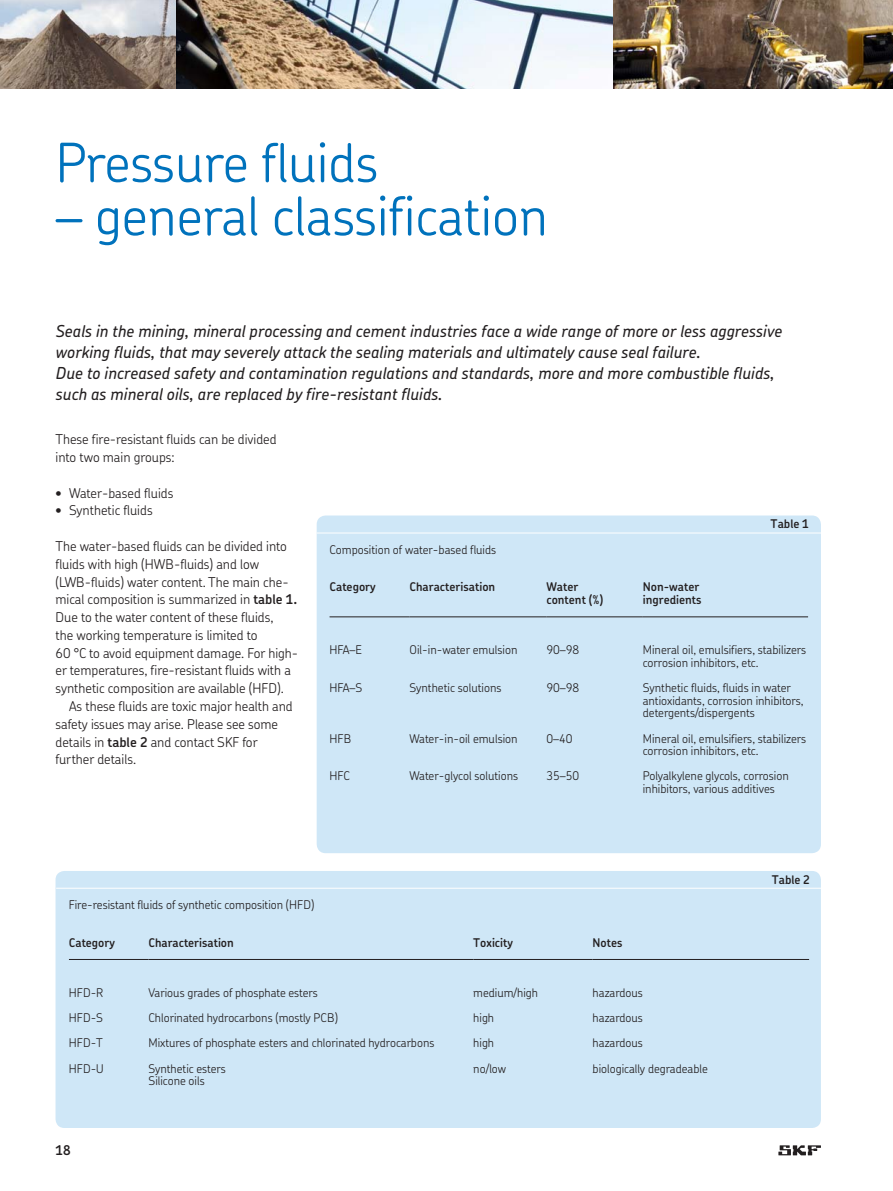
<style>
.page{position:relative;width:893px;height:1191px;background:#fff}
.page>*{position:absolute;margin:0;border:0;box-sizing:border-box;transform-origin:0 0}
.t1{font:300 54px "SKF Chevin";color:#0072bc}
.t2{font:italic 500 16.5px/21px "SKF Chevin";color:#231f20}
.t3{font:300 13.5px/17.9px "SKF Chevin";color:#231f20}
.t4{font:600 13.5px "SKF Chevin";color:#231f20}
.t5{font:300 12px/12.6px "SKF Chevin";color:#231f20}
.t6{font:600 12px/12.6px "SKF Chevin";color:#231f20}
.s1{font-weight:600}
</style>
<div class="page">
<div style="left:55px;top:871px;width:765px;height:257px;background:#cfe7f7;border-radius:9px"></div>
<hr style="left:56px;top:888px;width:765px;height:1px;background:#fff">
<hr style="left:69px;top:959px;width:79px;height:1px;background:#231f20">
<hr style="left:148px;top:959px;width:325px;height:1px;background:#231f20">
<hr style="left:473px;top:959px;width:119px;height:1px;background:#231f20">
<hr style="left:592px;top:959px;width:217px;height:1px;background:#231f20">
<div style="left:317px;top:516px;width:504px;height:337px;background:#cfe7f7;border-radius:9px"></div>
<hr style="left:317px;top:533px;width:504px;height:1px;background:#fff">
<hr style="left:329px;top:617px;width:80px;height:1px;background:#231f20">
<hr style="left:409px;top:617px;width:137px;height:1px;background:#231f20">
<hr style="left:546px;top:617px;width:96px;height:1px;background:#231f20">
<hr style="left:642px;top:617px;width:166px;height:1px;background:#231f20">
<img style="left:0;top:0;width:176px;height:89px">
<img style="left:612px;top:0;width:280px;height:89px">
<img style="left:176px;top:0;width:436px;height:89px">
<svg style="left:778px;top:1145px;width:43px;height:10px"></svg>
<h1 class="t1" style="left:56px;top:128px;width:324px">Pressure fluids</h1>
<h1 class="t1" style="left:56px;top:181px;width:494px">– general classification</h1>
<p class="t2" style="left:56px;top:320px;width:728px">Seals in the mining, mineral processing and cement industries face a wide range of more or less aggressive working fluids, that may severely attack the sealing materials and ultimately cause seal failure.<br>Due to increased safety and contamination regulations and standards, more and more combustible fluids, such as mineral oils, are replaced by fire-resistant fluids.</p>
<p class="t3" style="left:56px;top:430px;width:223px">These fire-resistant fluids can be divided into two main groups:</p>
<p class="t3" style="left:56px;top:484px;width:119px">• Water-based fluids</p>
<p class="t3" style="left:56px;top:501px;width:99px">• Synthetic fluids</p>
<p class="t3" style="left:56px;top:537px;width:244px">The water-based fluids can be divided into fluids with high (HWB-fluids) and low (LWB-fluids) water content. The main che&shy;mical composition is summarized in <span class="s1">table 1.<br></span>Due to the water content of these fluids,<br>the working temperature is limited to<br>60 °C to avoid equipment damage. For high&shy;er temperatures, fire-resistant fluids with a synthetic composition are available (HFD).</p>
<p class="t3" style="left:56px;top:697px;width:239px;text-indent:14px">As these fluids are toxic major health and safety issues may arise. Please see some details in <span class="s1">table 2</span> and contact SKF for further details.</p>
<p class="t6" style="left:770px;top:517px;width:40px">Table 1</p>
<p class="t5" style="left:329px;top:543px;width:168px">Composition of water-based fluids</p>
<p class="t6" style="left:329px;top:580px;width:48px">Category</p>
<p class="t6" style="left:409px;top:580px;width:87px">Characterisation</p>
<p class="t6" style="left:546px;top:580px;width:58px">Water content (%)</p>
<p class="t6" style="left:642px;top:580px;width:60px">Non-water ingredients</p>
<p class="t5" style="left:329px;top:643px;width:34px">HFA–E</p>
<p class="t5" style="left:409px;top:643px;width:109px">Oil-in-water emulsion</p>
<p class="t5" style="left:546px;top:643px;width:34px">90–98</p>
<p class="t5" style="left:642px;top:643px;width:165px">Mineral oil, emulsifiers, stabilizers corrosion inhibitors, etc.</p>
<p class="t5" style="left:329px;top:681px;width:34px">HFA–S</p>
<p class="t5" style="left:409px;top:681px;width:94px">Synthetic solutions</p>
<p class="t5" style="left:546px;top:681px;width:34px">90–98</p>
<p class="t5" style="left:642px;top:681px;width:162px">Synthetic fluids, fluids in water antioxidants, corrosion inhibitors, detergents/dispergents</p>
<p class="t5" style="left:329px;top:732px;width:23px">HFB</p>
<p class="t5" style="left:409px;top:732px;width:110px">Water-in-oil emulsion</p>
<p class="t5" style="left:546px;top:732px;width:28px">0–40</p>
<p class="t5" style="left:642px;top:732px;width:165px">Mineral oil, emulsifiers, stabilizers corrosion inhibitors, etc.</p>
<p class="t5" style="left:329px;top:769px;width:22px">HFC</p>
<p class="t5" style="left:409px;top:769px;width:110px">Water-glycol solutions</p>
<p class="t5" style="left:546px;top:769px;width:34px">35–50</p>
<p class="t5" style="left:642px;top:769px;width:147px">Polyalkylene glycols, corrosion inhibitors, various additives</p>
<p class="t6" style="left:771px;top:873px;width:40px">Table 2</p>
<p class="t5" style="left:69px;top:898px;width:247px">Fire-resistant fluids of synthetic composition (HFD)</p>
<p class="t6" style="left:69px;top:936px;width:47px">Category</p>
<p class="t6" style="left:148px;top:936px;width:87px">Characterisation</p>
<p class="t6" style="left:473px;top:936px;width:41px">Toxicity</p>
<p class="t6" style="left:592px;top:936px;width:31px">Notes</p>
<p class="t5" style="left:69px;top:986px;width:36px">HFD-R</p>
<p class="t5" style="left:148px;top:986px;width:171px">Various grades of phosphate esters</p>
<p class="t5" style="left:473px;top:986px;width:66px">medium/high</p>
<p class="t5" style="left:592px;top:986px;width:52px">hazardous</p>
<p class="t5" style="left:69px;top:1011px;width:36px">HFD-S</p>
<p class="t5" style="left:148px;top:1011px;width:191px">Chlorinated hydrocarbons (mostly PCB)</p>
<p class="t5" style="left:473px;top:1011px;width:22px">high</p>
<p class="t5" style="left:592px;top:1011px;width:52px">hazardous</p>
<p class="t5" style="left:69px;top:1036px;width:35px">HFD-T</p>
<p class="t5" style="left:148px;top:1036px;width:287px">Mixtures of phosphate esters and chlorinated hydrocarbons</p>
<p class="t5" style="left:473px;top:1036px;width:22px">high</p>
<p class="t5" style="left:592px;top:1036px;width:52px">hazardous</p>
<p class="t5" style="left:69px;top:1062px;width:36px">HFD-U</p>
<p class="t5" style="left:148px;top:1062px;width:79px">Synthetic esters<br>Silicone oils</p>
<p class="t5" style="left:473px;top:1062px;width:34px">no/low</p>
<p class="t5" style="left:592px;top:1062px;width:117px">biologically degradeable</p>
<p class="t4" style="left:56px;top:1142px;width:17px">18</p>
</div>
